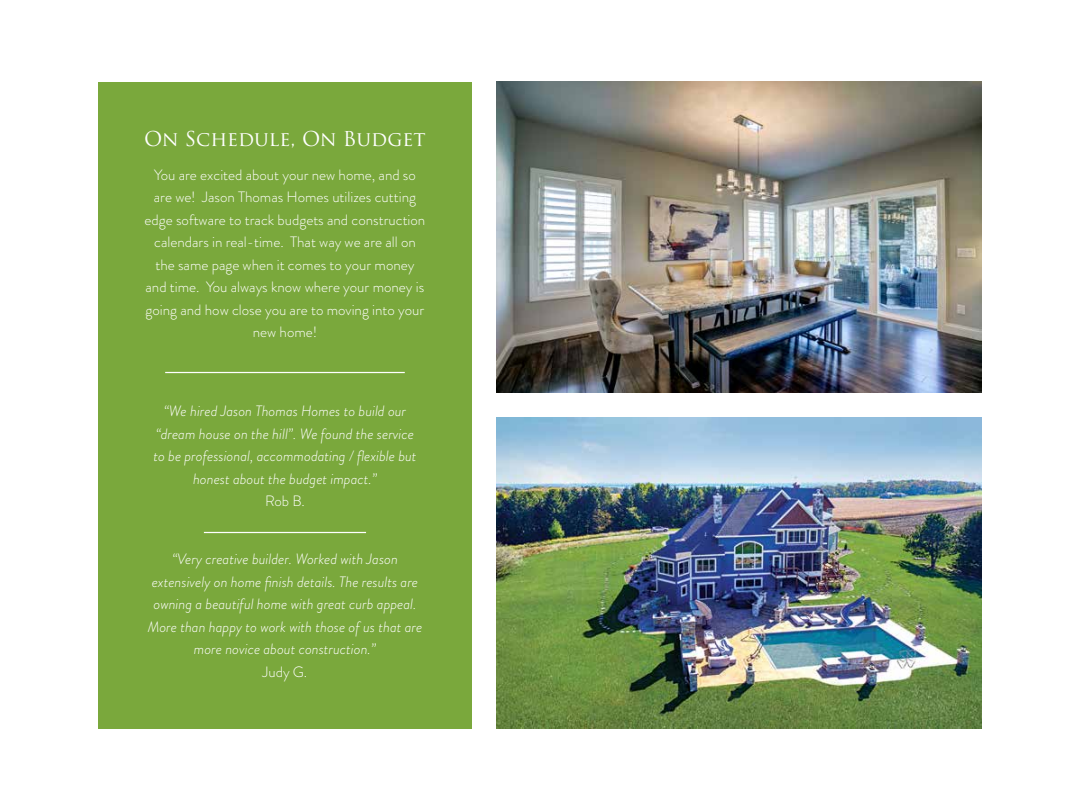
<style>
.page{position:relative;width:1080px;height:810px;background:#fff}
.page>*{position:absolute;margin:0;border:0;box-sizing:border-box;transform-origin:0 0}
.t1{font:20px "Trajan Pro";color:#fff}
.t2{font:italic 300 15px/22.5px "Brandon Grotesque";color:#fff;text-align:center}
.t3{font:300 15px/22.5px "Brandon Grotesque";color:#fff;text-align:center}
</style>
<div class="page">
<img style="left:497px;top:82px;width:485px;height:310px">
<div style="left:98px;top:82px;width:374px;height:646px;background:#7aa83c"></div>
<hr style="left:165px;top:372px;width:240px;height:1px;background:#fff">
<hr style="left:204px;top:532px;width:162px;height:1px;background:#fff">
<img style="left:497px;top:418px;width:485px;height:310px">
<h1 class="t1" style="left:144px;top:126px;width:283px">On Schedule, On Budget</h1>
<p class="t3" style="left:145px;top:163px;width:282px">You are excited about your new home, and so are we! Jason Thomas Homes utilizes cutting edge software to track budgets and construction calendars in real-time. That way we are all on the same page when it comes to your money and time. You always know where your money is going and how close you are to moving into your new home!</p>
<p class="t2" style="left:153px;top:400px;width:265px">“We hired Jason Thomas Homes to build our “dream house on the hill”. We found the service to be professional, accommodating / flexible but honest about the budget impact.”</p>
<p class="t3" style="left:265px;top:490px;width:41px">Rob B.</p>
<p class="t2" style="left:148px;top:548px;width:276px">“Very creative builder. Worked with Jason extensively on home finish details. The results are owning a beautiful home with great curb appeal.<br>More than happy to work with those of us that are more novice about construction.”</p>
<p class="t3" style="left:263px;top:660px;width:46px">Judy G.</p>
</div>
